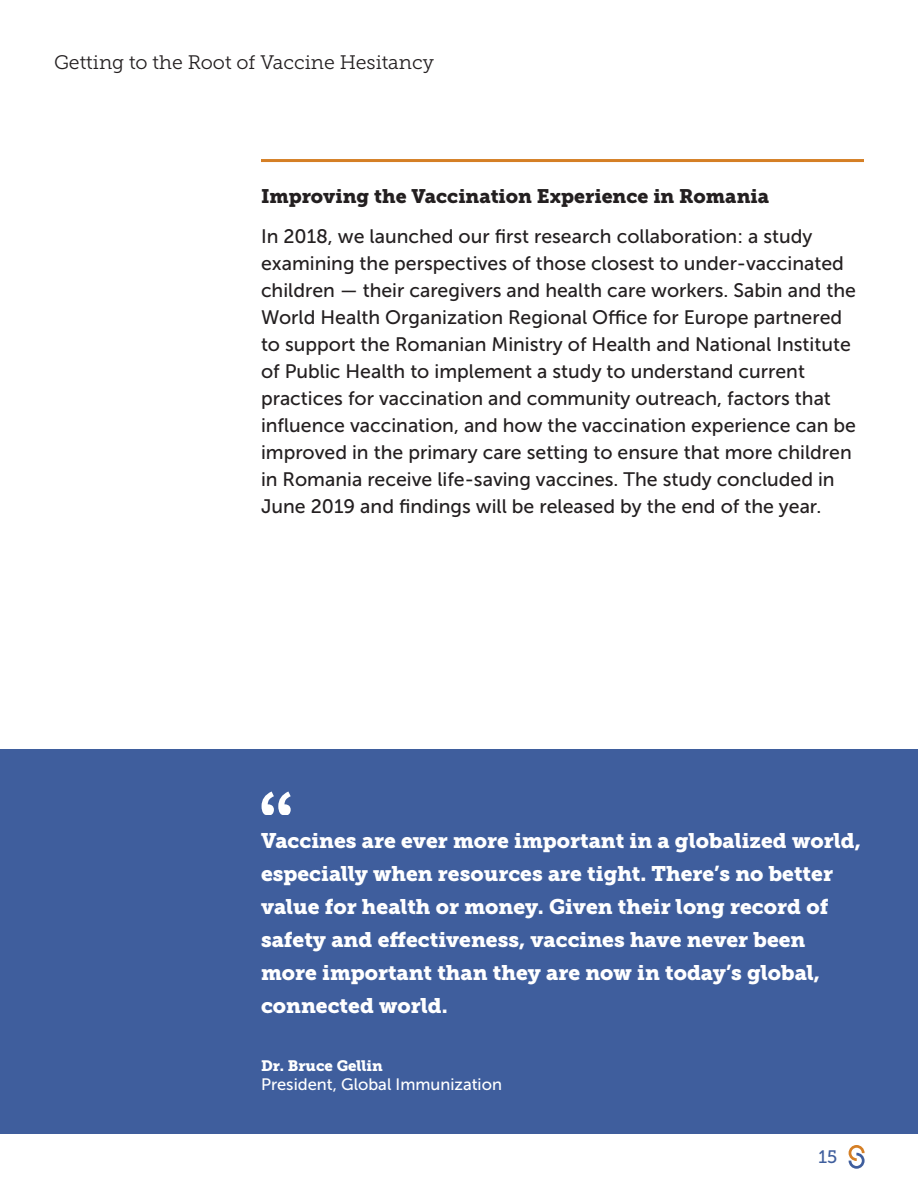
<style>
.page{position:relative;width:918px;height:1188px;background:#fff}
.page>*{position:absolute;margin:0;border:0;box-sizing:border-box;transform-origin:0 0}
.t1{font:800 64.5px "Assistant";color:#fff}
.t2{font:21px/33px "Museo Slab 900";color:#fff}
.t3{font:19.5px/27px "Museo Sans 500";color:#231f20}
.subhead{font:19.5px "Museo Slab 900";color:#231f20}
.t4{font:19.5px "Museo Slab 300";color:#231f20}
.t5{font:18px "Museo Slab 500";color:#3f5e9d}
.t6{font:16.5px "Museo Sans 500";color:#fff}
.t7{font:15px "Museo Slab 900";color:#fff}
</style>
<div class="page">
<svg style="left:849px;top:1145px;width:16px;height:24px"></svg>
<hr style="left:261px;top:159px;width:603px;height:3px;background:#d57f25">
<div style="left:0;top:750px;width:918px;height:384px;background:#3f5e9d"></div>
<p class="t4" style="left:54px;top:51px;width:382px">Getting to the Root of Vaccine Hesitancy</p>
<p class="subhead" style="left:261px;top:184px;width:510px">Improving the Vaccination Experience in Romania</p>
<p class="t3" style="left:261px;top:223px;width:597px">In 2018, we launched our first research collaboration: a study examining the perspectives of those closest to under-vaccinated children — their caregivers and health care workers. Sabin and the World Health Organization Regional Office for Europe partnered to support the Romanian Ministry of Health and National Institute of Public Health to implement a study to understand current practices for vaccination and community outreach, factors that influence vaccination, and how the vaccination experience can be improved in the primary care setting to ensure that more children in Romania receive life-saving vaccines. The study concluded in June 2019 and findings will be released by the end of the year.</p>
<p class="t1" style="left:258px;top:769px;width:39px">“</p>
<p class="t2" style="left:261px;top:824px;width:601px">Vaccines are ever more important in a globalized world, especially when resources are tight. There’s no better value for health or money. Given their long record of safety and effectiveness, vaccines have never been more important than they are now in today’s global, connected world.</p>
<p class="t7" style="left:261px;top:1057px;width:123px">Dr. Bruce Gellin</p>
<p class="t6" style="left:261px;top:1076px;width:242px">President, Global Immunization</p>
<p class="t5" style="left:818px;top:1146px;width:20px">15</p>
</div>
